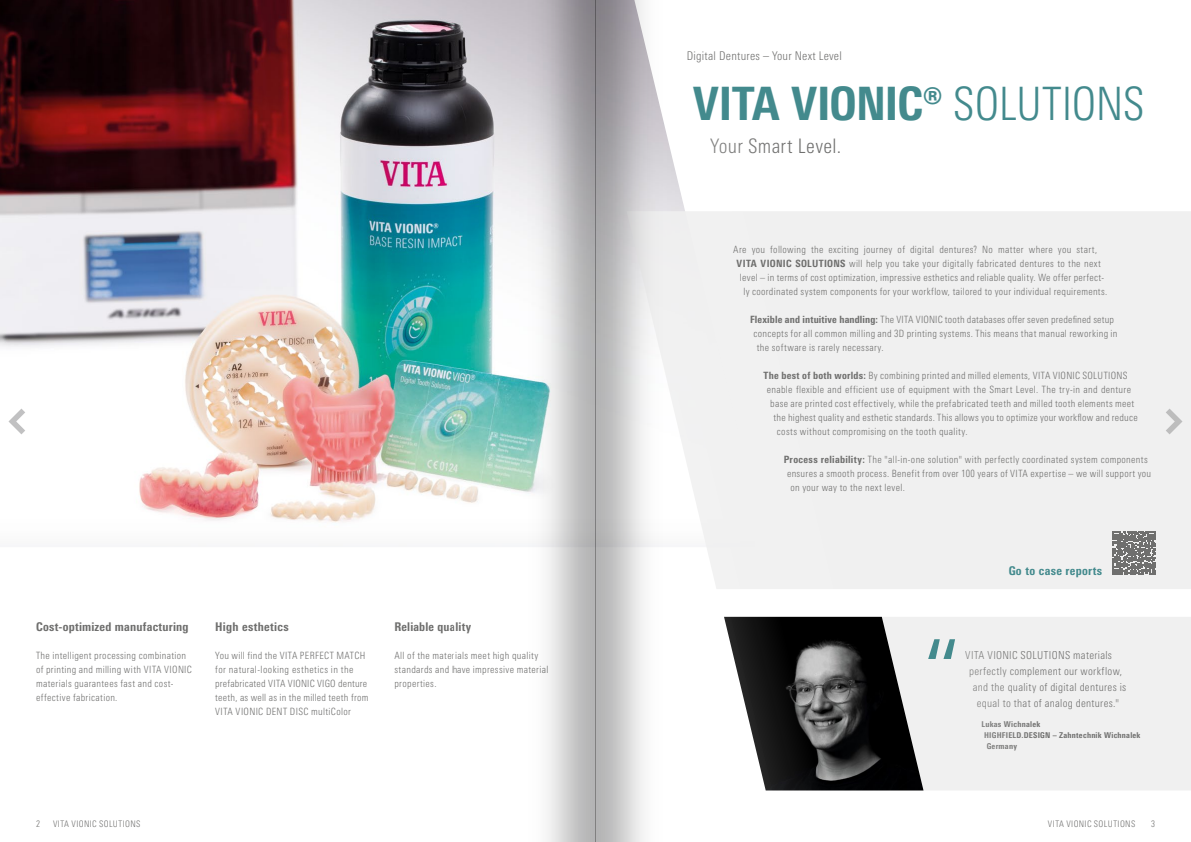
<style>
.page{position:relative;width:1191px;height:842px;background:#fff}
.page>*{position:absolute;margin:0;border:0;box-sizing:border-box;transform-origin:0 0}
.t1{font:800 condensed 46px "Univers Next Pro";letter-spacing:-.02em;color:#438a8d}
.t2{font:300 condensed 20px "Univers Next Pro";letter-spacing:.015em;color:#6f6f6e}
.t3{font:800 condensed 12px "Univers Next Pro";letter-spacing:.015em;color:#6f6f6e}
.t4{font:300 condensed 12px "Univers Next Pro";letter-spacing:.02em;color:#6f6f6e}
.t5{font:800 condensed 12px "Univers Next Pro";letter-spacing:.025em;color:#438a8d}
.t6{font:300 condensed 11px "Univers Next Pro";letter-spacing:.025em;color:#6f6f6e}
.t7{font:300 condensed 10px/14px "Univers Next Pro";letter-spacing:.03em;color:#6f6f6e}
.t8{font:300 condensed 9px "Univers Next Pro";letter-spacing:.035em;color:#6f6f6e}
.t9{font:800 condensed 8px "Univers Next Pro";letter-spacing:.035em;color:#6f6f6e}
.s1{font-weight:300}
.s2{font-weight:800}
</style>
<div class="page">
<img style="left:0;top:0;width:454px;height:522px">
<div style="left:737px;top:211px;width:454px;height:378px;background:#f0f0f0"></div>
<div style="left:955px;top:617px;width:236px;height:173px;background:#f0f0f0"></div>
<svg style="left:737px;top:617px;width:218px;height:173px"></svg>
<svg style="left:1112px;top:531px;width:43px;height:44px"></svg>
<img style="left:454px;top:0;width:283px;height:842px">
<svg style="left:1165px;top:409px;width:17px;height:25px"></svg>
<svg style="left:9px;top:409px;width:16px;height:25px"></svg>
<p class="t4" style="left:686px;top:49px;width:157px">Digital Dentures – Your Next Level</p>
<h1 class="t1" style="left:693px;top:76px;width:453px">VITA VIONIC® <span class="s1">SOLUTIONS</span></h1>
<h2 class="t2" style="left:710px;top:135px;width:132px">Your Smart Level.</h2>
<p class="t7" style="left:733px;top:242px;width:365px">Are you following the exciting journey of digital dentures? No matter where you start,</p>
<p class="t7" style="left:736px;top:256px;width:366px"><span class="s2">VITA VIONIC SOLUTIONS</span> will help you take your digitally fabricated dentures to the next</p>
<p class="t7" style="left:740px;top:270px;width:366px">level – in terms of cost optimization, impressive esthetics and reliable quality. We offer perfect-</p>
<p class="t7" style="left:743px;top:284px;width:365px">ly coordinated system components for your workflow, tailored to your individual requirements.</p>
<p class="t7" style="left:750px;top:312px;width:365px"><span class="s2">Flexible and intuitive handling:</span> The VITA VIONIC tooth databases offer seven predefined setup</p>
<p class="t7" style="left:753px;top:326px;width:366px">concepts for all common milling and 3D printing systems. This means that manual reworking in</p>
<p class="t7" style="left:757px;top:340px;width:128px">the software is rarely necessary.</p>
<p class="t7" style="left:763px;top:368px;width:365px"><span class="s2">The best of both worlds:</span> By combining printed and milled elements, VITA VIONIC SOLUTIONS</p>
<p class="t7" style="left:767px;top:382px;width:366px">enable flexible and efficient use of equipment with the Smart Level. The try-in and denture</p>
<p class="t7" style="left:770px;top:396px;width:365px">base are printed cost effectively, while the prefabricated teeth and milled tooth elements meet</p>
<p class="t7" style="left:773px;top:410px;width:365px">the highest quality and esthetic standards. This allows you to optimize your workflow and reduce</p>
<p class="t7" style="left:777px;top:424px;width:192px">costs without compromising on the tooth quality.</p>
<p class="t7" style="left:783px;top:452px;width:365px"><span class="s2">Process reliability:</span> The "all-in-one solution" with perfectly coordinated system components</p>
<p class="t7" style="left:787px;top:466px;width:366px">ensures a smooth process. Benefit from over 100 years of VITA expertise – we will support you</p>
<p class="t7" style="left:790px;top:480px;width:116px">on your way to the next level.</p>
<p class="t3" style="left:36px;top:620px;width:154px">Cost-optimized manufacturing</p>
<p class="t7" style="left:36px;top:648px;width:157px">The intelligent processing combination of printing and milling with VITA VIONIC materials guarantees fast and cost&shy;effective fabrication.</p>
<p class="t5" style="left:1008px;top:564px;width:95px">Go to case reports</p>
<p class="t3" style="left:215px;top:620px;width:75px">High esthetics</p>
<p class="t7" style="left:215px;top:648px;width:155px">You will find the VITA PERFECT MATCH for natural-looking esthetics in the prefabricated VITA VIONIC VIGO denture teeth, as well as in the milled teeth from VITA VIONIC DENT DISC multiColor</p>
<p class="t6" style="left:965px;top:649px;width:148px">VITA VIONIC SOLUTIONS materials</p>
<p class="t3" style="left:394px;top:620px;width:78px">Reliable quality</p>
<p class="t7" style="left:394px;top:648px;width:155px">All of the materials meet high quality standards and have impressive material properties.</p>
<p class="t6" style="left:969px;top:665px;width:155px">perfectly complement our workflow,</p>
<p class="t6" style="left:972px;top:681px;width:155px">and the quality of digital dentures is</p>
<p class="t6" style="left:976px;top:697px;width:144px">equal to that of analog dentures."</p>
<p class="t9" style="left:981px;top:719px;width:60px">Lukas Wichnalek</p>
<p class="t9" style="left:984px;top:730px;width:158px">HIGHFIELD.DESIGN – Zahntechnik Wichnalek</p>
<p class="t9" style="left:986px;top:741px;width:32px">Germany</p>
<p class="t8" style="left:36px;top:819px;width:5px">2</p>
<p class="t8" style="left:53px;top:819px;width:89px">VITA VIONIC SOLUTIONS</p>
<p class="t8" style="left:1048px;top:819px;width:89px">VITA VIONIC SOLUTIONS</p>
<p class="t8" style="left:1151px;top:819px;width:5px">3</p>
</div>
